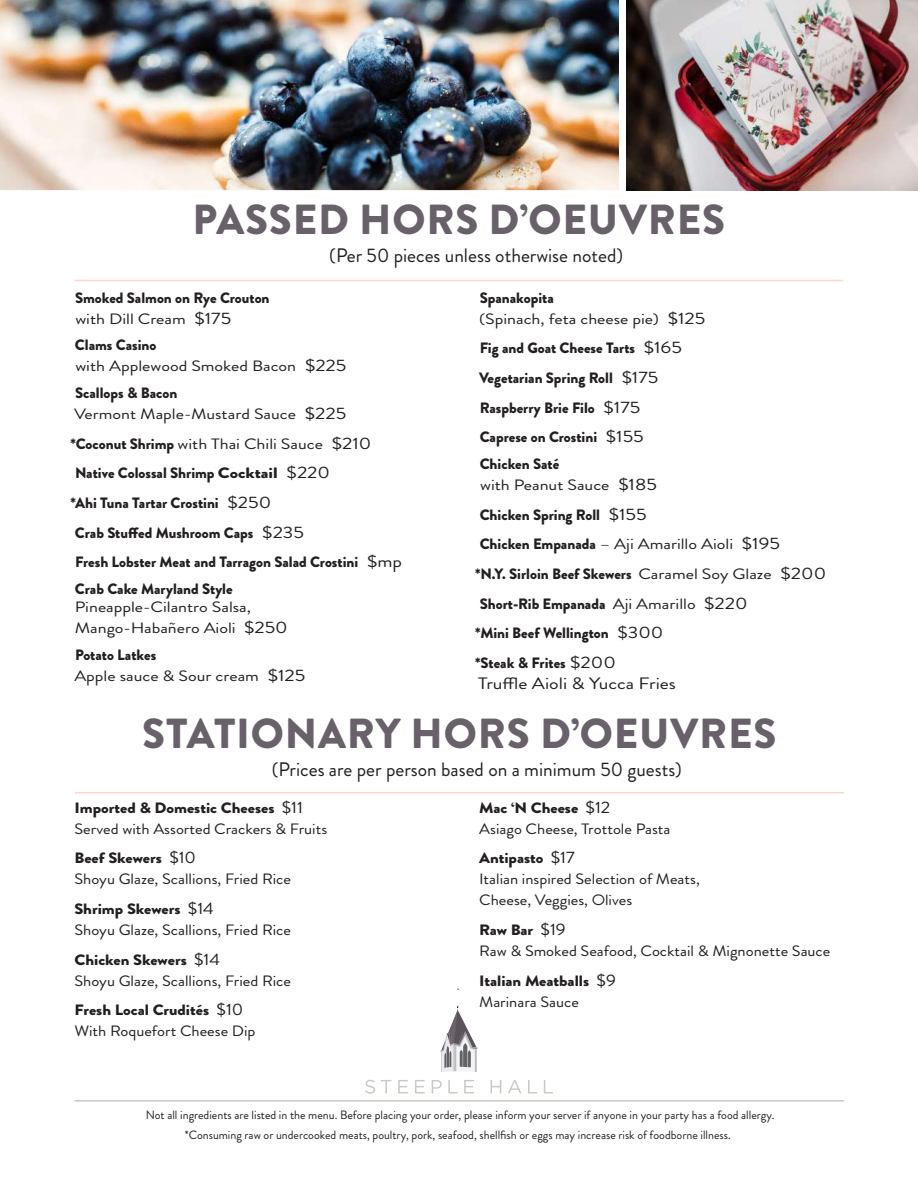
<style>
.page{position:relative;width:918px;height:1188px;background:#fff}
.page>*{position:absolute;margin:0;border:0;box-sizing:border-box;transform-origin:0 0}
.t1{font:900 42px "Brandon Grotesque";letter-spacing:.02em;color:#686169}
.t2{font:19.5px "Brandon Grotesque";color:#231f20}
.t3{font:16.5px "Brandon Grotesque";color:#231f20;scale:1.2 1}
.t4{font:900 15px/29.7px "Brandon Grotesque";color:#231f20}
.t5{font:15px/21px "Brandon Grotesque";color:#231f20;scale:1.1 1}
.t6{font:15px/21px "Brandon Grotesque";color:#231f20;scale:1.2 1}
.t7{font:900 15px/21px "Brandon Grotesque";color:#231f20;scale:1.1 1}
.t8{font:12px/19.4px "Brandon Grotesque";color:#231f20;text-align:center}
.s1{font-weight:400}
.s2{font-weight:400;font-size:16.5px}
.s3{font-weight:900}
.s4{font-size:16.5px}
</style>
<div class="page">
<img style="left:0;top:0;width:619px;height:190px">
<hr style="left:75px;top:280px;width:768px;height:1px;background:#fcd7d0">
<hr style="left:75px;top:792px;width:769px;height:2px;background:#fcd7d0">
<svg style="left:365px;top:1080px;width:10px;height:14px"></svg>
<svg style="left:381px;top:1080px;width:10px;height:13px"></svg>
<svg style="left:398px;top:1080px;width:10px;height:13px"></svg>
<svg style="left:415px;top:1080px;width:10px;height:13px"></svg>
<svg style="left:432px;top:1080px;width:10px;height:13px"></svg>
<svg style="left:448px;top:1080px;width:9px;height:13px"></svg>
<svg style="left:464px;top:1080px;width:10px;height:13px"></svg>
<svg style="left:491px;top:1080px;width:10px;height:13px"></svg>
<svg style="left:508px;top:1080px;width:13px;height:13px"></svg>
<svg style="left:528px;top:1080px;width:9px;height:13px"></svg>
<svg style="left:544px;top:1080px;width:9px;height:13px"></svg>
<svg style="left:440px;top:1005px;width:38px;height:67px"></svg>
<hr style="left:75px;top:1100px;width:769px;height:2px;background:#cac8c2">
<img style="left:626px;top:0;width:292px;height:190px">
<h1 class="t1" style="left:193px;top:190px;width:534px">PASSED HORS D’OEUVRES</h1>
<h2 class="t2" style="left:329px;top:241px;width:295px">(Per 50 pieces unless otherwise noted)</h2>
<p class="t4" style="left:75px;top:287px;width:196px;line-height:21px">Smoked Salmon on Rye Crouton <span class="s1">with Dill Cream</span> <span class="s2">$175</span></p>
<p class="t6" style="left:75px;top:335px;width:228px"><span class="s3">Clams Casino<br></span>with Applewood Smoked Bacon <span class="s4">$225</span></p>
<p class="t6" style="left:74px;top:383px;width:228px"><span class="s3">Scallops &amp; Bacon<br></span>Vermont Maple-Mustard Sauce <span class="s4">$225</span></p>
<p class="t6" style="left:70px;top:433px;width:252px"><span class="s3">*Coconut Shrimp</span> with Thai Chili Sauce <span class="s4">$210</span></p>
<p class="t4" style="left:75px;top:458px;width:257px">Native Colossal Shrimp Cocktail <span class="s2">$220</span></p>
<p class="t4" style="left:70px;top:488px;width:202px">*Ahi Tuna Tartar Crostini <span class="s2">$250</span></p>
<p class="t4" style="left:75px;top:518px;width:231px">Crab Stuffed Mushroom Caps <span class="s2">$235</span></p>
<p class="t4" style="left:75px;top:547px;width:329px">Fresh Lobster Meat and Tarragon Salad Crostini <span class="s2">$mp</span></p>
<p class="t4" style="left:75px;top:574px;width:159px">Crab Cake Maryland Style</p>
<p class="t6" style="left:75px;top:596px;width:179px">Pineapple-Cilantro Salsa,<br>Mango-Habañero Aioli <span class="s4">$250</span></p>
<p class="t6" style="left:74px;top:644px;width:194px"><span class="s3">Potato Latkes<br></span>Apple sauce &amp; Sour cream <span class="s4">$125</span></p>
<p class="t6" style="left:479px;top:287px;width:190px"><span class="s3">Spanakopita<br></span>(Spinach, feta cheese pie) <span class="s4">$125</span></p>
<p class="t4" style="left:479px;top:334px;width:204px">Fig and Goat Cheese Tarts <span class="s2">$165<br></span>Vegetarian Spring Roll <span class="s2">$175<br></span>Raspberry Brie Filo <span class="s2">$175<br></span>Caprese on Crostini <span class="s2">$155</span></p>
<p class="t6" style="left:480px;top:454px;width:149px"><span class="s3">Chicken Saté<br></span>with Peanut Sauce <span class="s4">$185</span></p>
<p class="t4" style="left:480px;top:500px;width:168px">Chicken Spring Roll <span class="s2">$155</span></p>
<p class="t6" style="left:480px;top:534px;width:252px"><span class="s3">Chicken Empanada</span> – Aji Amarillo Aioli <span class="s4">$195</span></p>
<p class="t4" style="left:475px;top:559px;width:353px">*N.Y. Sirloin Beef Skewers <span class="s1">Caramel Soy Glaze</span> <span class="s2">$200</span></p>
<p class="t4" style="left:480px;top:589px;width:269px">Short-Rib Empanada <span class="s1">Aji Amarillo</span> <span class="s2">$220</span></p>
<p class="t4" style="left:475px;top:618px;width:190px">*Mini Beef Wellington <span class="s2">$300</span></p>
<p class="t4" style="left:475px;top:648px;width:142px">*Steak &amp; Frites <span class="s2">$200</span></p>
<p class="t3" style="left:478px;top:672px;width:166px">Truffle Aioli &amp; Yucca Fries</p>
<h1 class="t1" style="left:142px;top:704px;width:636px">STATIONARY HORS D’OEUVRES</h1>
<h2 class="t2" style="left:272px;top:756px;width:412px">(Prices are per person based on a minimum 50 guests)</h2>
<p class="t5" style="left:75px;top:797px;width:231px"><span class="s3">Imported &amp; Domestic Cheeses</span> <span class="s4">$11<br></span>Served with Assorted Crackers &amp; Fruits</p>
<p class="t5" style="left:75px;top:848px;width:198px"><span class="s3">Beef Skewers</span> <span class="s4">$10<br></span>Shoyu Glaze, Scallions, Fried Rice</p>
<p class="t5" style="left:75px;top:899px;width:198px"><span class="s3">Shrimp Skewers</span> <span class="s4">$14<br></span>Shoyu Glaze, Scallions, Fried Rice</p>
<p class="t5" style="left:75px;top:949px;width:198px"><span class="s3">Chicken Skewers</span> <span class="s4">$14<br></span>Shoyu Glaze, Scallions, Fried Rice</p>
<p class="t5" style="left:75px;top:1000px;width:166px"><span class="s3">Fresh Local Crudités</span> <span class="s4">$10<br></span>With Roquefort Cheese Dip</p>
<p class="t5" style="left:479px;top:797px;width:175px"><span class="s3">Mac ‘N Cheese</span> <span class="s4">$12<br></span>Asiago Cheese, Trottole Pasta</p>
<p class="t5" style="left:479px;top:848px;width:202px"><span class="s3">Antipasto</span> <span class="s4">$17<br></span>Italian inspired Selection of Meats,<br>Cheese, Veggies, Olives</p>
<p class="t5" style="left:479px;top:920px;width:321px"><span class="s3">Raw Bar</span> <span class="s4">$19<br></span>Raw &amp; Smoked Seafood, Cocktail &amp; Mignonette Sauce</p>
<p class="t7" style="left:479px;top:970px;width:126px">Italian Meatballs <span class="s2">$9<br></span><span class="s1">Marinara Sauce</span></p>
<p class="t8" style="left:146px;top:1106px;width:630px">Not all ingredients are listed in the menu. Before placing your order, please inform your server if anyone in your party has a food allergy. *Consuming raw or undercooked meats, poultry, pork, seafood, shellfish or eggs may increase risk of foodborne illness.</p>
</div>
